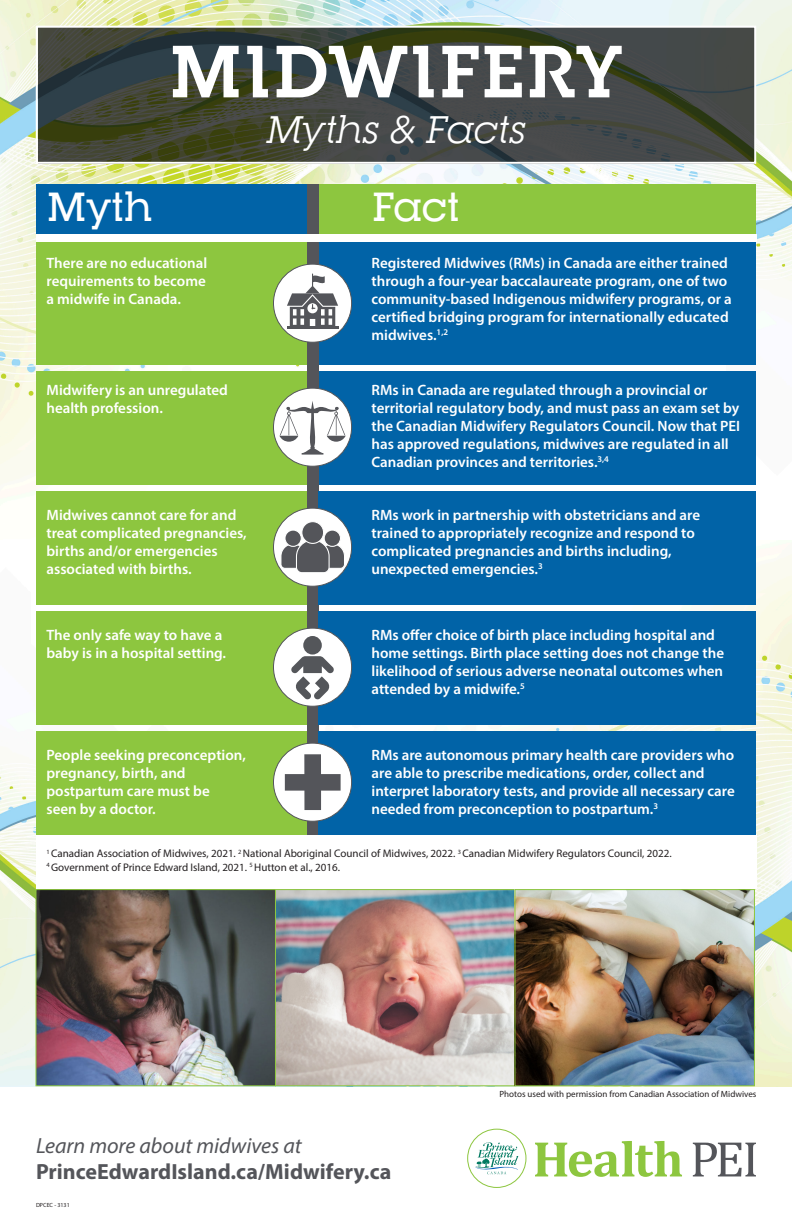
<style>
.page{position:relative;width:792px;height:1224px;background:#fff}
.page>*{position:absolute;margin:0;border:0;box-sizing:border-box;transform-origin:0 0}
.t1{font:700 72.6px "RNS Camelia";color:#fff}
.t2{font:500 40px "RNS Camelia";letter-spacing:-.015em;color:#fff}
.t3{font:italic 37.8px "RNS Camelia";color:#fff}
.t4{font:700 22px/26.4px "Myriad Pro";color:#54555a}
.t5{font:600 15px/18px "Myriad Pro";color:#fff}
.t6{font:11px "Myriad Pro";color:#231f20}
.t7{font:9px "Myriad Pro";color:#231f20}
.t8{font:6px "Myriad Pro";color:#231f20}
.s1{font-weight:400;font-style:italic}
</style>
<div class="page">
<img style="left:0;top:554px;width:792px;height:532px">
<div style="left:36px;top:834px;width:720px;height:55px;background:#fff"></div>
<img style="left:0;top:0;width:792px;height:486px">
<div style="left:319px;top:184px;width:437px;height:50px;background:#8dc63f"></div>
<div style="left:36px;top:184px;width:271px;height:50px;background:#0163a7"></div>
<div style="left:319px;top:241px;width:437px;height:123px;background:#0163a7"></div>
<div style="left:319px;top:371px;width:437px;height:113px;background:#0163a7"></div>
<div style="left:467px;top:1129px;width:59px;height:59px;border:1px solid #8dc63f;border-radius:50%"></div>
<svg style="left:475px;top:1142px;width:43px;height:32px"></svg>
<svg style="left:535px;top:1141px;width:147px;height:36px"></svg>
<svg style="left:693px;top:1143px;width:63px;height:33px"></svg>
<div style="left:36px;top:241px;width:271px;height:123px;background:#8dc63f"></div>
<div style="left:307px;top:184px;width:12px;height:650px;background:#54555a"></div>
<div style="left:273px;top:264px;width:79px;height:78px;background:#fff;border-radius:50%"></div>
<div style="left:273px;top:264px;width:79px;height:79px;border:1px solid #54565a;border-radius:50%"></div>
<div style="left:36px;top:371px;width:271px;height:113px;background:#8dc63f"></div>
<div style="left:273px;top:388px;width:79px;height:78px;background:#fff;border-radius:50%"></div>
<div style="left:273px;top:388px;width:79px;height:79px;border:1px solid #54565a;border-radius:50%"></div>
<div style="left:319px;top:491px;width:437px;height:113px;background:#0163a7"></div>
<div style="left:36px;top:491px;width:271px;height:113px;background:#8dc63f"></div>
<div style="left:273px;top:508px;width:79px;height:78px;background:#fff;border-radius:50%"></div>
<div style="left:273px;top:508px;width:79px;height:79px;border:1px solid #54565a;border-radius:50%"></div>
<div style="left:319px;top:611px;width:437px;height:113px;background:#0163a7"></div>
<div style="left:36px;top:611px;width:271px;height:113px;background:#8dc63f"></div>
<div style="left:273px;top:628px;width:79px;height:78px;background:#fff;border-radius:50%"></div>
<div style="left:273px;top:628px;width:79px;height:79px;border:1px solid #54565a;border-radius:50%"></div>
<div style="left:319px;top:731px;width:437px;height:103px;background:#0163a7"></div>
<div style="left:36px;top:731px;width:271px;height:103px;background:#8dc63f"></div>
<div style="left:273px;top:743px;width:79px;height:78px;background:#fff;border-radius:50%"></div>
<div style="left:273px;top:743px;width:79px;height:79px;border:1px solid #54565a;border-radius:50%"></div>
<div style="left:285px;top:530px;width:16px;height:16px;background:#54555a;border-radius:50%"></div>
<div style="left:284px;top:530px;width:18px;height:17px;border:1px solid #fff;border-radius:50%"></div>
<div style="left:324px;top:530px;width:16px;height:16px;background:#54555a;border-radius:50%"></div>
<div style="left:324px;top:530px;width:17px;height:17px;border:1px solid #fff;border-radius:50%"></div>
<svg style="left:280px;top:539px;width:66px;height:35px"></svg>
<div style="left:302px;top:522px;width:22px;height:21px;background:#54555a;border-radius:50%"></div>
<div style="left:301px;top:521px;width:23px;height:23px;border:1px solid #fff;border-radius:50%"></div>
<svg style="left:39px;top:29px;width:714px;height:132px;background:#3e443c"></svg>
<div style="left:36px;top:26px;width:720px;height:138px;border:2px solid #fff"></div>
<img style="left:38px;top:891px;width:715px;height:193px">
<div style="left:36px;top:889px;width:240px;height:197px;border:1px solid #8dc63f"></div>
<div style="left:275px;top:889px;width:240px;height:197px;border:1px solid #8dc63f"></div>
<div style="left:514px;top:889px;width:241px;height:197px;border:1px solid #8dc63f"></div>
<div style="left:36px;top:234px;width:720px;height:7px;background:#fff"></div>
<hr style="left:287px;top:326px;width:51px;height:3px;background:#54555a">
<svg style="left:287px;top:274px;width:51px;height:52px"></svg>
<svg style="left:279px;top:401px;width:67px;height:54px"></svg>
<svg style="left:285px;top:754px;width:56px;height:56px"></svg>
<div style="left:303px;top:636px;width:19px;height:19px;background:#54565a;border-radius:50%"></div>
<svg style="left:291px;top:656px;width:43px;height:44px"></svg>
<p class="t1" style="left:169px;top:27px;width:456px">MIDWIFERY</p>
<p class="t3" style="left:266px;top:107px;width:262px">Myths &amp; Facts</p>
<p class="t2" style="left:46px;top:183px;width:107px">Myth</p>
<p class="t2" style="left:372px;top:183px;width:90px">Fact</p>
<p class="t5" style="left:46px;top:253px;width:162px;text-align:justify">There are no educational requirements to become a midwife in Canada.</p>
<p class="t5" style="left:372px;top:253px;width:362px">Registered Midwives (RMs) in Canada are either trained through a four-year baccalaureate program, one of two community-based Indigenous midwifery programs, or a certified bridging program for internationally educated midwives.<sup>1,2</sup></p>
<p class="t5" style="left:46px;top:380px;width:183px">Midwifery is an unregulated health profession.</p>
<p class="t5" style="left:46px;top:505px;width:202px">Midwives cannot care for and treat complicated pregnancies, births and/or emergencies associated with births.</p>
<p class="t5" style="left:46px;top:625px;width:181px">The only safe way to have a baby is in a hospital setting.</p>
<p class="t5" style="left:46px;top:745px;width:201px">People seeking preconception, pregnancy, birth, and postpartum care must be</p>
<p class="t5" style="left:46px;top:799px;width:111px">seen by a doctor.</p>
<p class="t5" style="left:372px;top:380px;width:370px">RMs in Canada are regulated through a provincial or territorial regulatory body, and must pass an exam set by the Canadian Midwifery Regulators Council. Now that PEI has approved regulations, midwives are regulated in all Canadian provinces and territories.<sup>3,4</sup></p>
<p class="t5" style="left:372px;top:505px;width:330px">RMs work in partnership with obstetricians and are trained to appropriately recognize and respond to complicated pregnancies and births including, unexpected emergencies.<sup>3</sup></p>
<p class="t5" style="left:372px;top:625px;width:354px">RMs offer choice of birth place including hospital and home settings. Birth place setting does not change the likelihood of serious adverse neonatal outcomes when attended by a midwife.<sup>5</sup></p>
<p class="t5" style="left:372px;top:745px;width:365px">RMs are autonomous primary health care providers who are able to prescribe medications, order, collect and interpret laboratory tests, and provide all necessary care needed from preconception to postpartum.<sup>3</sup></p>
<p class="t6" style="left:46px;top:847px;width:627px"><sup>1</sup> Canadian Association of Midwives, 2021. <sup>2</sup> National Aboriginal Council of Midwives, 2022. <sup>3</sup> Canadian Midwifery Regulators Council, 2022.</p>
<p class="t6" style="left:46px;top:860px;width:295px"><sup>4</sup> Government of Prince Edward Island, 2021. <sup>5</sup> Hutton et al., 2016.</p>
<p class="t4" style="left:36px;top:1131px;width:357px"><span class="s1">Learn more about midwives at<br></span>PrinceEdwardIsland.ca/Midwifery.ca</p>
<p class="t8" style="left:36px;top:1202px;width:35px">DPCEC - 3131</p>
<p class="t7" style="left:500px;top:1089px;width:258px">Photos used with permission from Canadian Association of Midwives</p>
</div>
